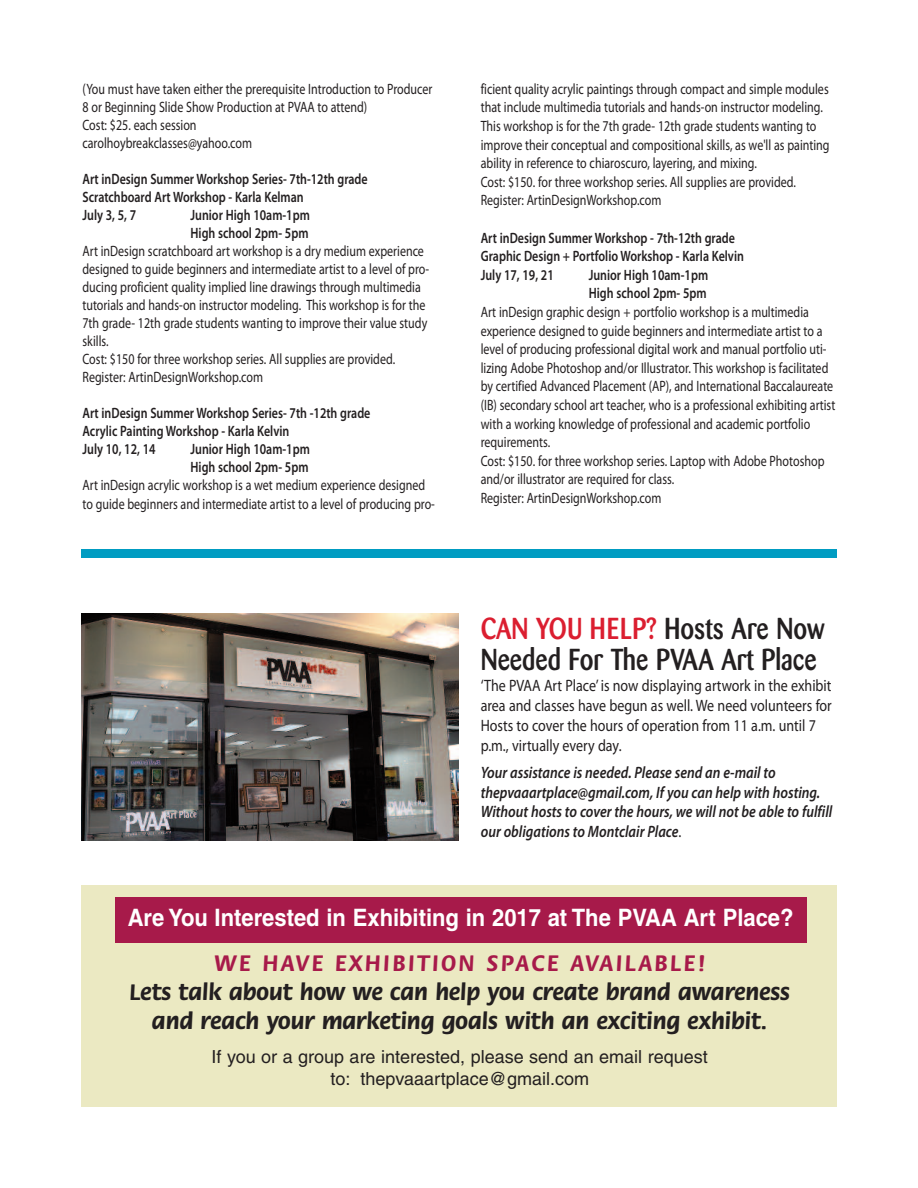
<style>
.page{position:relative;width:918px;height:1188px;background:#fff}
.page>*{position:absolute;margin:0;border:0;box-sizing:border-box;transform-origin:0 0}
.t1{font:500 30px/31.5px "Barmeno";color:#231f20;scale:.85 1}
.t2{font:700 24px/28.8px "Flora";color:#231f20;text-align:center}
.t3{font:700 24px "Helvetica";color:#fff;scale:.92 1}
.t4{font:700 24px "Flora";letter-spacing:.1em;color:#a71a4a}
.t5{font:18px/21.6px "Helvetica";color:#231f20;text-align:center}
.t6{font:italic 600 16.5px/19.8px "Myriad Pro";color:#231f20;scale:.85 1}
.t7{font:16.5px/19.8px "Myriad Pro";color:#231f20;scale:.85 1}
.t8{font:15px/18.6px "Myriad Pro";color:#231f20;scale:.8 1}
.t9{font:600 15px/18px "Myriad Pro";color:#231f20;scale:.8 1}
.s1{color:#db1e30}
.s2{font-weight:400;font-style:normal}
</style>
<div class="page">
<div style="left:81px;top:549px;width:756px;height:9px;background:#009cc2"></div>
<div style="left:81px;top:885px;width:756px;height:222px;background:#ebe9c2"></div>
<div style="left:115px;top:897px;width:691px;height:45px;background:#a71a4a"></div>
<img style="left:81px;top:613px;width:378px;height:228px">
<p class="t8" style="left:82px;top:81px;width:439px;line-height:18px">(You must have taken either the prerequisite Introduction to Producer 8 or Beginning Slide Show Production at PVAA to attend)<br>Cost: $25. each session<br>carolhoybreakclasses@yahoo.com</p>
<p class="t9" style="left:82px;top:171px;width:358px">Art inDesign Summer Workshop Series- 7th-12th grade<br>Scratchboard Art Workshop - Karla Kelman<br>July 3, 5, 7</p>
<p class="t9" style="left:190px;top:207px;width:151px">Junior High 10am-1pm<br>High school 2pm- 5pm</p>
<p class="t8" style="left:82px;top:243px;width:435px;line-height:18px">Art inDesign scratchboard art workshop is a dry medium experience designed to guide beginners and intermediate artist to a level of pro&shy;ducing proficient quality implied line drawings through multimedia tutorials and hands-on instructor modeling. This workshop is for the 7th grade- 12th grade students wanting to improve their value study skills.<br>Cost: $150 for three workshop series. All supplies are provided.<br>Register: ArtinDesignWorkshop.com</p>
<p class="t9" style="left:82px;top:405px;width:362px">Art inDesign Summer Workshop Series- 7th -12th grade<br>Acrylic Painting Workshop - Karla Kelvin<br>July 10, 12, 14</p>
<p class="t9" style="left:190px;top:441px;width:151px">Junior High 10am-1pm<br>High school 2pm- 5pm</p>
<p class="t8" style="left:82px;top:477px;width:442px">Art inDesign acrylic workshop is a wet medium experience designed to guide beginners and intermediate artist to a level of producing pro-</p>
<p class="t8" style="left:481px;top:81px;width:438px">ficient quality acrylic paintings through compact and simple modules that include multimedia tutorials and hands-on instructor modeling.<br>This workshop is for the 7th grade- 12th grade students wanting to improve their conceptual and compositional skills, as we'll as painting ability in reference to chiaroscuro, layering, and mixing.<br>Cost: $150. for three workshop series. All supplies are provided.<br>Register: ArtinDesignWorkshop.com</p>
<p class="t9" style="left:481px;top:229px;width:331px;line-height:18.6px">Art inDesign Summer Workshop - 7th-12th grade<br>Graphic Design + Portfolio Workshop - Karla Kelvin<br>July 17, 19, 21</p>
<p class="t9" style="left:589px;top:267px;width:151px;line-height:18.6px">Junior High 10am-1pm<br>High school 2pm- 5pm</p>
<p class="t8" style="left:481px;top:304px;width:445px">Art inDesign graphic design + portfolio workshop is a multimedia experience designed to guide beginners and intermediate artist to a level of producing professional digital work and manual portfolio uti&shy;lizing Adobe Photoshop and/or Illustrator. This workshop is facilitated by certified Advanced Placement (AP), and International Baccalaureate (IB) secondary school art teacher, who is a professional exhibiting artist with a working knowledge of professional and academic portfolio requirements.<br>Cost: $150. for three workshop series. Laptop with Adobe Photoshop and/or illustrator are required for class.<br>Register: ArtinDesignWorkshop.com</p>
<h1 class="t1" style="left:481px;top:615px;width:406px"><span class="s1">CAN YOU HELP?</span> Hosts Are Now<br>Needed For The PVAA Art Place</h1>
<p class="t7" style="left:481px;top:677px;width:415px">‘The PVAA Art Place’ is now displaying artwork in the exhibit area and classes have begun as well. We need volunteers for Hosts to cover the hours of operation from 11 a.m. until 7 p.m., virtually every day.</p>
<p class="t6" style="left:481px;top:764px;width:415px">Your assistance is needed. Please send an e-mail to thepvaaartplace@gmail.com, If you can help with hosting.<br>Without hosts to cover the hours, we will not be able to fulfill our obligations to Montclair Place<span class="s2">.</span></p>
<h2 class="t3" style="left:128px;top:909px;width:725px">Are You Interested in Exhibiting in 2017 at The PVAA Art Place?</h2>
<h2 class="t4" style="left:214px;top:953px;width:494px">WE HAVE EXHIBITION SPACE AVAILABLE!</h2>
<h2 class="t2" style="left:129px;top:979px;width:662px">Lets talk about how we can help you create brand awareness and reach your marketing goals with an exciting exhibit.</h2>
<p class="t5" style="left:212px;top:1048px;width:498px">If you or a group are interested, please send an email request to: thepvaaartplace@gmail.com</p>
</div>
